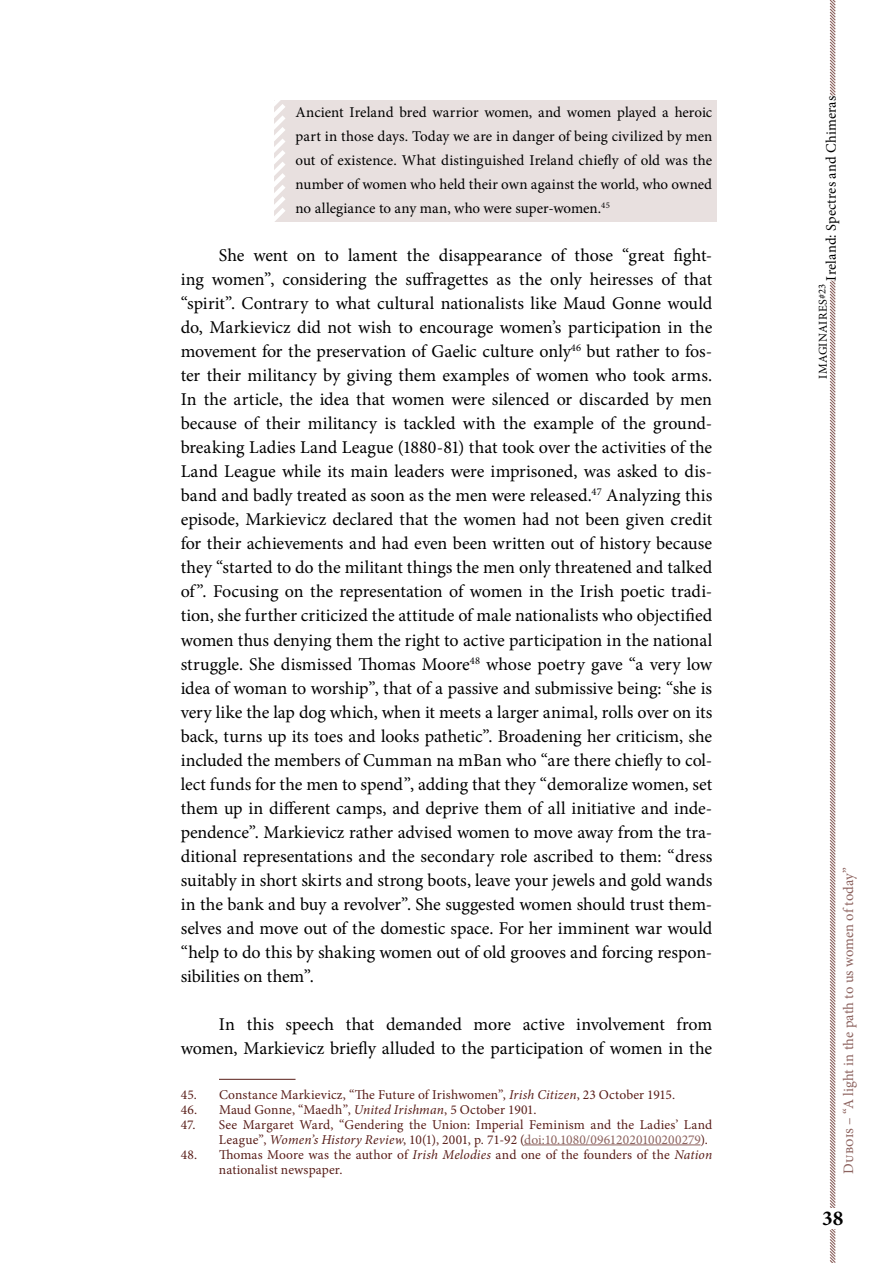
<style>
.page{position:relative;width:893px;height:1263px;background:#fff}
.page>*{position:absolute;margin:0;border:0;box-sizing:border-box;transform-origin:0 0}
.t1{font:700 21.15px "Minion Pro";color:#000}
.EPI_Normal{font:18px/24px "Minion Pro";letter-spacing:-.01em;color:#000;text-align:justify}
.EPI_Citations{font:15px/24px "Minion Pro";color:#000;text-align:justify}
.t2{font:14.55px "Minion Pro";color:#8c625e}
.t3{font:14.55px "Minion Pro";letter-spacing:.01em;color:#000}
.EPI_Notes{font:13.5px/15px "Minion Pro";letter-spacing:.005em;color:#591e19}
.t4{font:12px "Minion Pro";letter-spacing:.025em;color:#000}
.s1{font-style:italic}
.s2{color:#8c625e}
.s3{font-size:10.5px}
</style>
<div class="page">
<svg style="left:829px;top:0;width:7px;height:1263px"></svg>
<div style="left:824px;top:96px;width:27px;height:184px;background:#fff"></div>
<div style="left:823px;top:1208px;width:19px;height:21px;background:#fff"></div>
<div style="left:274px;top:100px;width:442px;height:122px;background:#e8e0df"></div>
<svg style="left:274px;top:100px;width:11px;height:122px"></svg>
<hr style="left:219px;top:1079px;width:77px;height:1px;background:#591e19">
<hr style="left:524px;top:1144px;width:176px;height:1px;background:#8c625e">
<p class="EPI_Citations" style="left:296px;top:101px;width:418px">Ancient Ireland bred warrior women, and women played a heroic part in those days. Today we are in danger of being civilized by men out of existence. What distinguished Ireland chiefly of old was the number of women who held their own against the world, who owned no allegiance to any man, who were super-women.<sup>45</sup></p>
<p class="EPI_Normal" style="left:181px;top:244px;width:533px;text-indent:38px">She went on to lament the disappearance of those “great fight&shy;ing women”, considering the suffragettes as the only heiresses of that “spirit”. Contrary to what cultural nationalists like Maud Gonne would do, Markievicz did not wish to encourage women’s participation in the movement for the preservation of Gaelic culture only<sup>46</sup> but rather to fos&shy;ter their militancy by giving them examples of women who took arms.<br>In the article, the idea that women were silenced or discarded by men because of their militancy is tackled with the example of the ground&shy;breaking Ladies Land League (1880-81) that took over the activities of the Land League while its main leaders were imprisoned, was asked to dis&shy;band and badly treated as soon as the men were released.<sup>47</sup> Analyzing this episode, Markievicz declared that the women had not been given credit for their achievements and had even been written out of history because they “started to do the militant things the men only threatened and talked of”. Focusing on the representation of women in the Irish poetic tradi&shy;tion, she further criticized the attitude of male nationalists who objectified women thus denying them the right to active participation in the national struggle. She dismissed Thomas Moore<sup>48</sup> whose poetry gave “a very low idea of woman to worship”, that of a passive and submissive being: “she is very like the lap dog which, when it meets a larger animal, rolls over on its back, turns up its toes and looks pathetic”. Broadening her criticism, she included the members of Cumman na mBan who “are there chiefly to col&shy;lect funds for the men to spend”, adding that they “demoralize women, set them up in different camps, and deprive them of all initiative and inde&shy;pendence”. Markievicz rather advised women to move away from the tra&shy;ditional representations and the secondary role ascribed to them: “dress suitably in short skirts and strong boots, leave your jewels and gold wands in the bank and buy a revolver”. She suggested women should trust them&shy;selves and move out of the domestic space. For her imminent war would “help to do this by shaking women out of old grooves and forcing respon&shy;sibilities on them”.</p>
<p class="EPI_Normal" style="left:181px;top:1012px;width:533px;text-align:right">In this speech that demanded more active involvement from women, Markievicz briefly alluded to the participation of women in the</p>
<p class="EPI_Notes" style="left:181px;top:1087px;width:496px">45. Constance Markievicz, “The Future of Irishwomen”, <span class="s1">Irish Citizen</span>, 23 October 1915.</p>
<p class="EPI_Notes" style="left:181px;top:1102px;width:357px">46. Maud Gonne, “Maedh”, <span class="s1">United Irishman</span>, 5 October 1901.</p>
<p class="EPI_Notes" style="left:219px;top:1117px;width:495px;text-indent:-38px">47. See Margaret Ward, “Gendering the Union: Imperial Feminism and the Ladies’ Land<br>League”, <span class="s1">Women’s History Review</span>, 10(1), 2001, p. 71-92 (<span class="s2">doi:10.1080/09612020100200279</span>).</p>
<p class="EPI_Notes" style="left:219px;top:1147px;width:495px;text-indent:-38px">48. Thomas Moore was the author of <span class="s1">Irish Melodies</span> and one of the founders of the <span class="s1">Nation </span>nationalist newspaper.</p>
<p class="t3" style="left:821px;top:280px;width:186px;rotate:-90deg">Ireland: Spectres and Chimeras</p>
<p class="t4" style="left:815px;top:379px;width:96px;rotate:-90deg">IMAGINAIRES<span class="s3">#23</span></p>
<p class="t2" style="left:839px;top:1173px;width:308px;rotate:-90deg">Dubois – “A light in the path to us women of today”</p>
<p class="t1" style="left:822px;top:1203px;width:23px">38</p>
</div>
